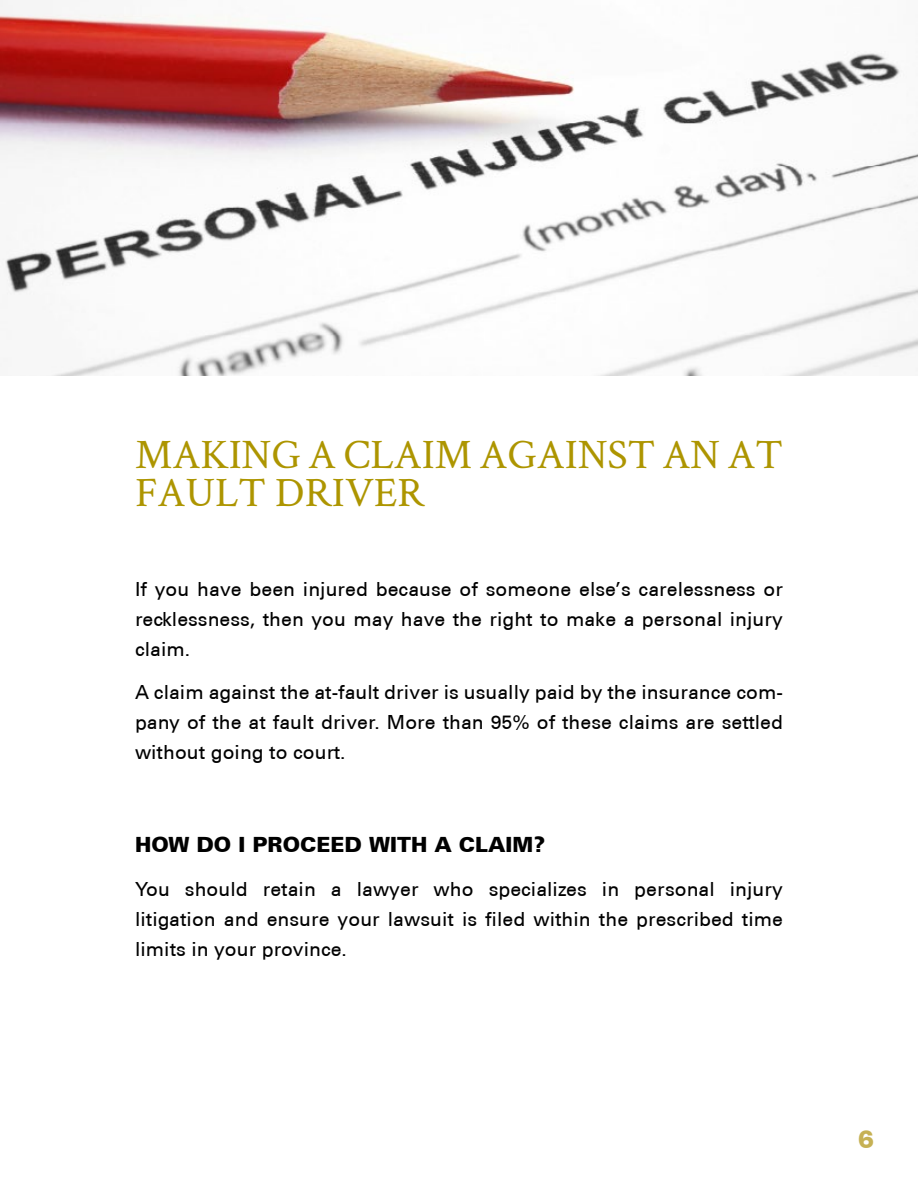
<style>
.page{position:relative;width:918px;height:1188px;background:#fff}
.page>*{position:absolute;margin:0;border:0;box-sizing:border-box;transform-origin:0 0}
.t1{font:42px/37.5px "Crimson Text";color:#ad9500}
.t2{font:900 24px "Univers CE";color:#c6b154}
.t3{font:900 21px "Univers CE";color:#000}
.t4{font:500 19.5px/30px "Univers CE";color:#000;text-align:justify}
</style>
<div class="page">
<img style="left:0;top:0;width:918px;height:376px">
<h1 class="t1" style="left:135px;top:435px;width:649px">MAKING A CLAIM AGAINST AN AT<br>FAULT DRIVER</h1>
<p class="t4" style="left:135px;top:575px;width:650px">If you have been injured because of someone else’s carelessness or recklessness, then you may have the right to make a personal injury claim.</p>
<p class="t4" style="left:135px;top:678px;width:650px">A claim against the at-fault driver is usually paid by the insurance com&shy;pany of the at fault driver. More than 95% of these claims are settled without going to court.</p>
<p class="t3" style="left:135px;top:832px;width:412px">HOW DO I PROCEED WITH A CLAIM?</p>
<p class="t4" style="left:135px;top:875px;width:650px">You should retain a lawyer who specializes in personal injury litigation and ensure your lawsuit is filed within the prescribed time limits in your province.</p>
<p class="t2" style="left:858px;top:1125px;width:18px">6</p>
</div>
